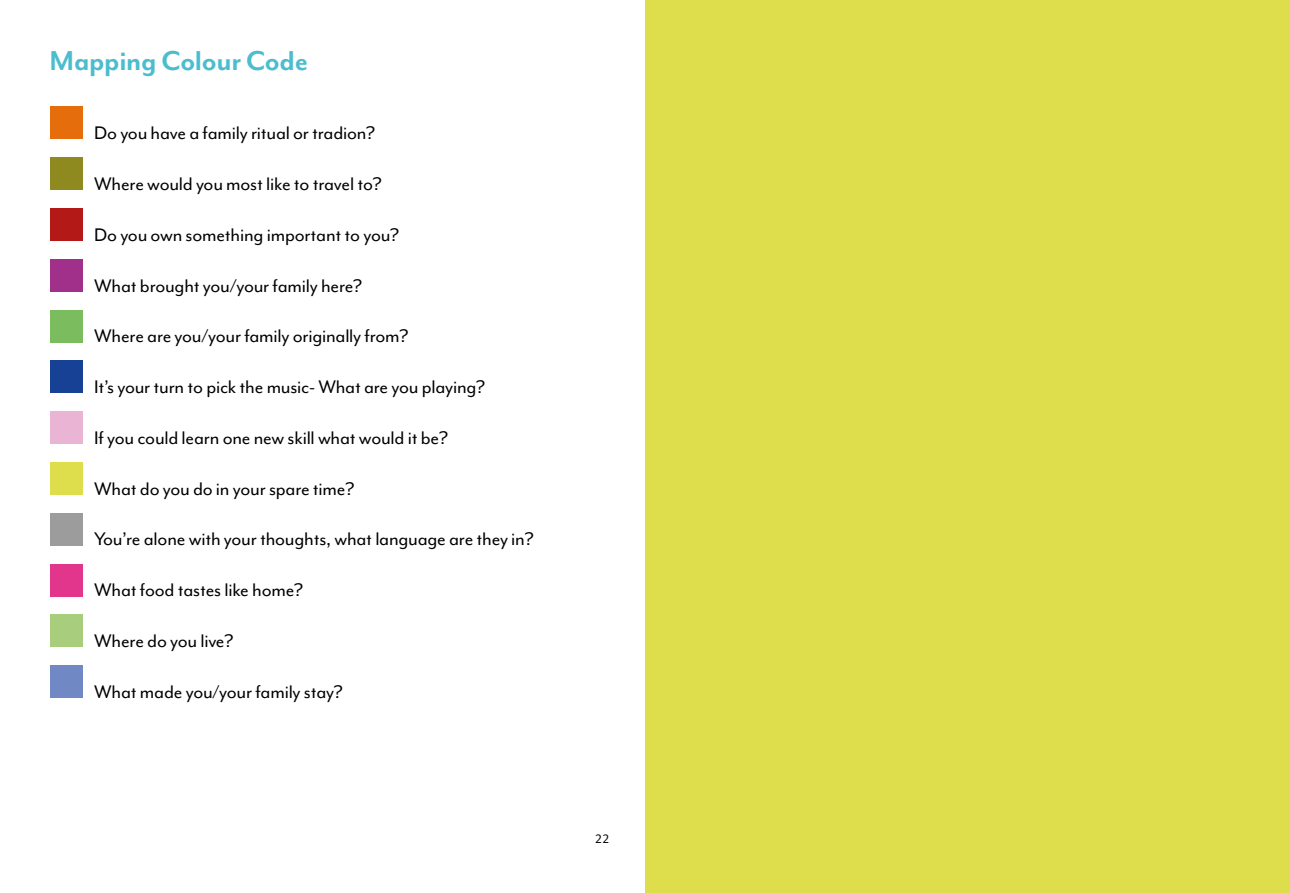
<style>
.page{position:relative;width:1290px;height:893px;background:#fff}
.page>*{position:absolute;margin:0;border:0;box-sizing:border-box;transform-origin:0 0}
.t1{font:700 31.5px "Mr Eaves Mod OT";letter-spacing:-.01em;color:#4bbdce}
.t2{font:21px "Mr Eaves Mod OT";letter-spacing:-.01em;color:#000}
.t3{font:14px "Mr Eaves Mod OT";color:#000}
</style>
<div class="page">
<div style="left:645px;top:0;width:645px;height:893px;background:#dede4d"></div>
<div style="left:50px;top:107px;width:33px;height:32px;background:#e56d0b"></div>
<div style="left:50px;top:157px;width:33px;height:33px;background:#8f8a1f"></div>
<div style="left:50px;top:208px;width:33px;height:33px;background:#b21917"></div>
<div style="left:50px;top:259px;width:33px;height:33px;background:#a03089"></div>
<div style="left:50px;top:310px;width:33px;height:32px;background:#7bbc5e"></div>
<div style="left:50px;top:361px;width:33px;height:32px;background:#164194"></div>
<div style="left:50px;top:411px;width:33px;height:33px;background:#eab5d4"></div>
<div style="left:50px;top:462px;width:33px;height:33px;background:#dede4d"></div>
<div style="left:50px;top:513px;width:33px;height:32px;background:#9c9c9c"></div>
<div style="left:50px;top:564px;width:33px;height:32px;background:#e1368b"></div>
<div style="left:50px;top:614px;width:33px;height:33px;background:#a7cd7d"></div>
<div style="left:50px;top:665px;width:33px;height:33px;background:#7089c5"></div>
<h1 class="t1" style="left:50px;top:43px;width:260px">Mapping Colour Code</h1>
<p class="t2" style="left:94px;top:122px;width:283px">Do you have a family ritual or tradion?</p>
<p class="t2" style="left:94px;top:172px;width:289px">Where would you most like to travel to?</p>
<p class="t2" style="left:94px;top:223px;width:307px">Do you own something important to you?</p>
<p class="t2" style="left:94px;top:274px;width:270px">What brought you/your family here?</p>
<p class="t2" style="left:94px;top:325px;width:316px">Where are you/your family originally from?</p>
<p class="t2" style="left:94px;top:375px;width:393px">It’s your turn to pick the music- What are you playing?</p>
<p class="t2" style="left:94px;top:426px;width:355px">If you could learn one new skill what would it be?</p>
<p class="t2" style="left:94px;top:477px;width:262px">What do you do in your spare time?</p>
<p class="t2" style="left:94px;top:528px;width:441px">You’re alone with your thoughts, what language are they in?</p>
<p class="t2" style="left:94px;top:579px;width:211px">What food tastes like home?</p>
<p class="t2" style="left:94px;top:629px;width:141px">Where do you live?</p>
<p class="t2" style="left:94px;top:680px;width:250px">What made you/your family stay?</p>
<p class="t3" style="left:595px;top:831px;width:15px">22</p>
</div>
